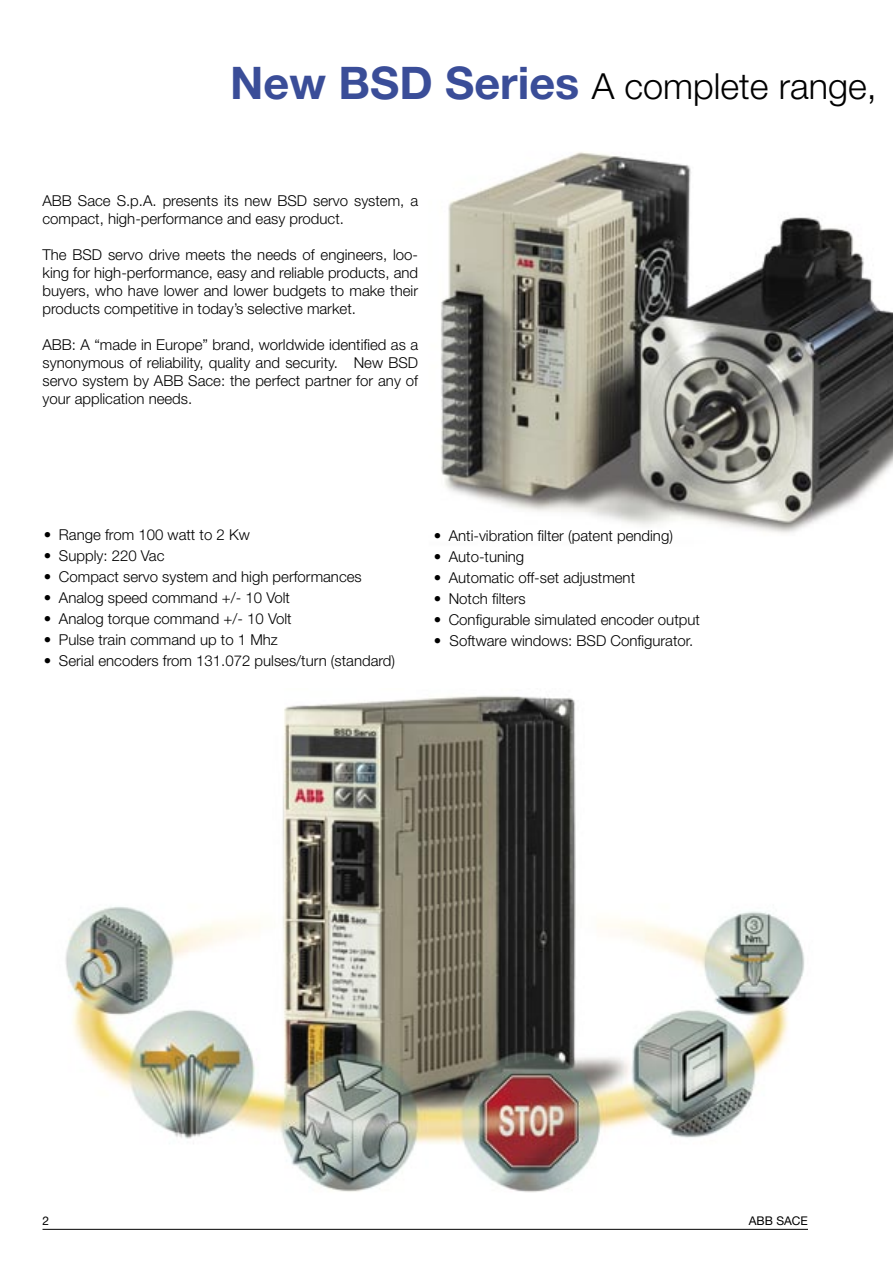
<style>
.page{position:relative;width:893px;height:1263px;background:#fff}
.page>*{position:absolute;margin:0;border:0;box-sizing:border-box;transform-origin:0 0}
.t1{font:300 36px "Helvetica Neue";color:#000}
.t2{font:300 15px/18px "Helvetica Neue";color:#000;text-align:justify}
.t3{font:12px "Helvetica Neue";color:#000}
.s1{font-weight:700;font-size:45px;color:#3a4d98}
</style>
<div class="page">
<hr style="left:43px;top:1229px;width:765px;height:1px;background:#000">
<img style="left:441px;top:152px;width:452px;height:381px">
<img style="left:65px;top:696px;width:740px;height:497px">
<h1 class="t1" style="left:230px;top:64px;width:648px"><span class="s1">New BSD Series</span> A complete range,</h1>
<p class="t2" style="left:43px;top:192px;width:377px">ABB Sace S.p.A. presents its new BSD servo system, a compact, high-performance and easy product.</p>
<p class="t2" style="left:43px;top:246px;width:377px">The BSD servo drive meets the needs of engineers, loo&shy;king for high-performance, easy and reliable products, and buyers, who have lower and lower budgets to make their products competitive in today’s selective market.</p>
<p class="t2" style="left:43px;top:336px;width:377px">ABB: A “made in Europe” brand, worldwide identified as a synonymous of reliability, quality and security. New BSD servo system by ABB Sace: the perfect partner for any of your application needs.</p>
<p class="t2" style="left:44px;top:525px;width:207px">• Range from 100 watt to 2 Kw</p>
<p class="t2" style="left:44px;top:546px;width:122px">• Supply: 220 Vac</p>
<p class="t2" style="left:44px;top:567px;width:319px">• Compact servo system and high performances</p>
<p class="t2" style="left:44px;top:588px;width:248px">• Analog speed command +/- 10 Volt</p>
<p class="t2" style="left:44px;top:609px;width:249px">• Analog torque command +/- 10 Volt</p>
<p class="t2" style="left:44px;top:630px;width:235px">• Pulse train command up to 1 Mhz</p>
<p class="t2" style="left:44px;top:651px;width:353px">• Serial encoders from 131.072 pulses/turn (standard)</p>
<p class="t2" style="left:434px;top:526px;width:241px">• Anti-vibration filter (patent pending)</p>
<p class="t2" style="left:434px;top:547px;width:92px">• Auto-tuning</p>
<p class="t2" style="left:434px;top:568px;width:203px">• Automatic off-set adjustment</p>
<p class="t2" style="left:434px;top:589px;width:93px">• Notch filters</p>
<p class="t2" style="left:434px;top:610px;width:268px">• Configurable simulated encoder output</p>
<p class="t2" style="left:434px;top:631px;width:261px">• Software windows: BSD Configurator.</p>
<p class="t3" style="left:43px;top:1214px;width:8px">2</p>
<p class="t3" style="left:749px;top:1214px;width:61px">ABB SACE</p>
</div>
